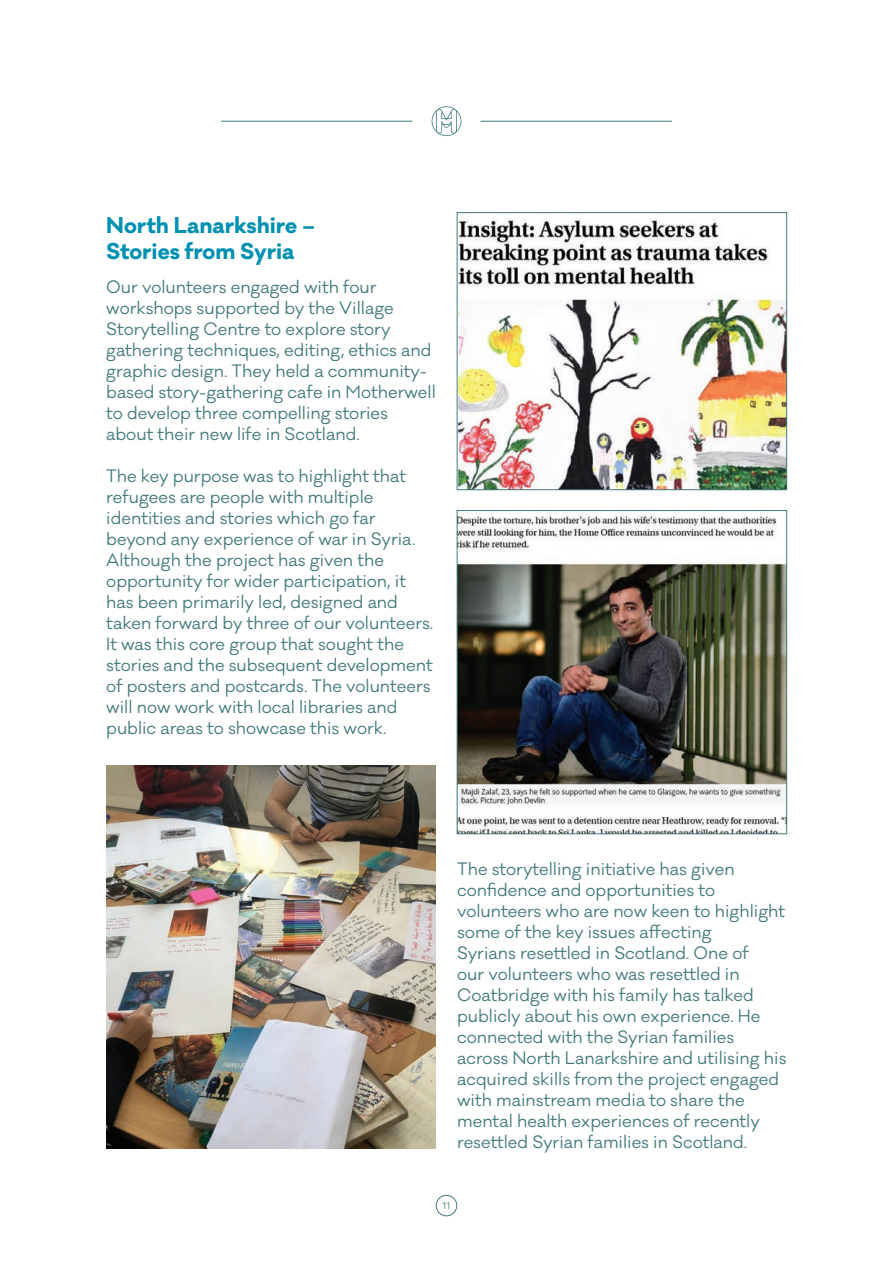
<style>
.page{position:relative;width:893px;height:1263px;background:#fff}
.page>*{position:absolute;margin:0;border:0;box-sizing:border-box;transform-origin:0 0}
.t1{font:700 21px/25.5px "Galano Classic";color:#0091b2}
.t2{font:16.5px/21px "Galano Classic";color:#43797b}
.t3{font:9px "Galano Classic";color:#43797b}
</style>
<div class="page">
<div style="left:436px;top:1195px;width:21px;height:21px;border:1px solid #43797b;border-radius:50%"></div>
<hr style="left:221px;top:121px;width:191px;height:1px;background:#43797b">
<hr style="left:480px;top:121px;width:192px;height:1px;background:#43797b">
<svg style="left:432px;top:106px;width:29px;height:30px"></svg>
<img style="left:106px;top:765px;width:330px;height:383px">
<img style="left:459px;top:218px;width:326px;height:270px">
<div style="left:457px;top:212px;width:330px;height:278px;border:1px solid #43797b"></div>
<img style="left:459px;top:512px;width:326px;height:320px">
<div style="left:457px;top:510px;width:330px;height:324px;border:1px solid #43797b"></div>
<p class="t1" style="left:106px;top:213px;width:210px">North Lanarkshire –<br>Stories from Syria</p>
<p class="t2" style="left:106px;top:276px;width:331px">Our volunteers engaged with four workshops supported by the Village Storytelling Centre to explore story gathering techniques, editing, ethics and graphic design. They held a community&shy;based story-gathering cafe in Motherwell to develop three compelling stories about their new life in Scotland.</p>
<p class="t2" style="left:106px;top:465px;width:328px">The key purpose was to highlight that refugees are people with multiple identities and stories which go far beyond any experience of war in Syria.<br>Although the project has given the opportunity for wider participation, it has been primarily led, designed and taken forward by three of our volunteers.<br>It was this core group that sought the stories and the subsequent development of posters and postcards. The volunteers will now work with local libraries and public areas to showcase this work.</p>
<p class="t2" style="left:457px;top:859px;width:331px">The storytelling initiative has given confidence and opportunities to volunteers who are now keen to highlight some of the key issues affecting<br>Syrians resettled in Scotland. One of<br>our volunteers who was resettled in Coatbridge with his family has talked publicly about his own experience. He connected with the Syrian families across North Lanarkshire and utilising his acquired skills from the project engaged with mainstream media to share the mental health experiences of recently resettled Syrian families in Scotland.</p>
<p class="t3" style="left:443px;top:1199px;width:9px">11</p>
</div>
